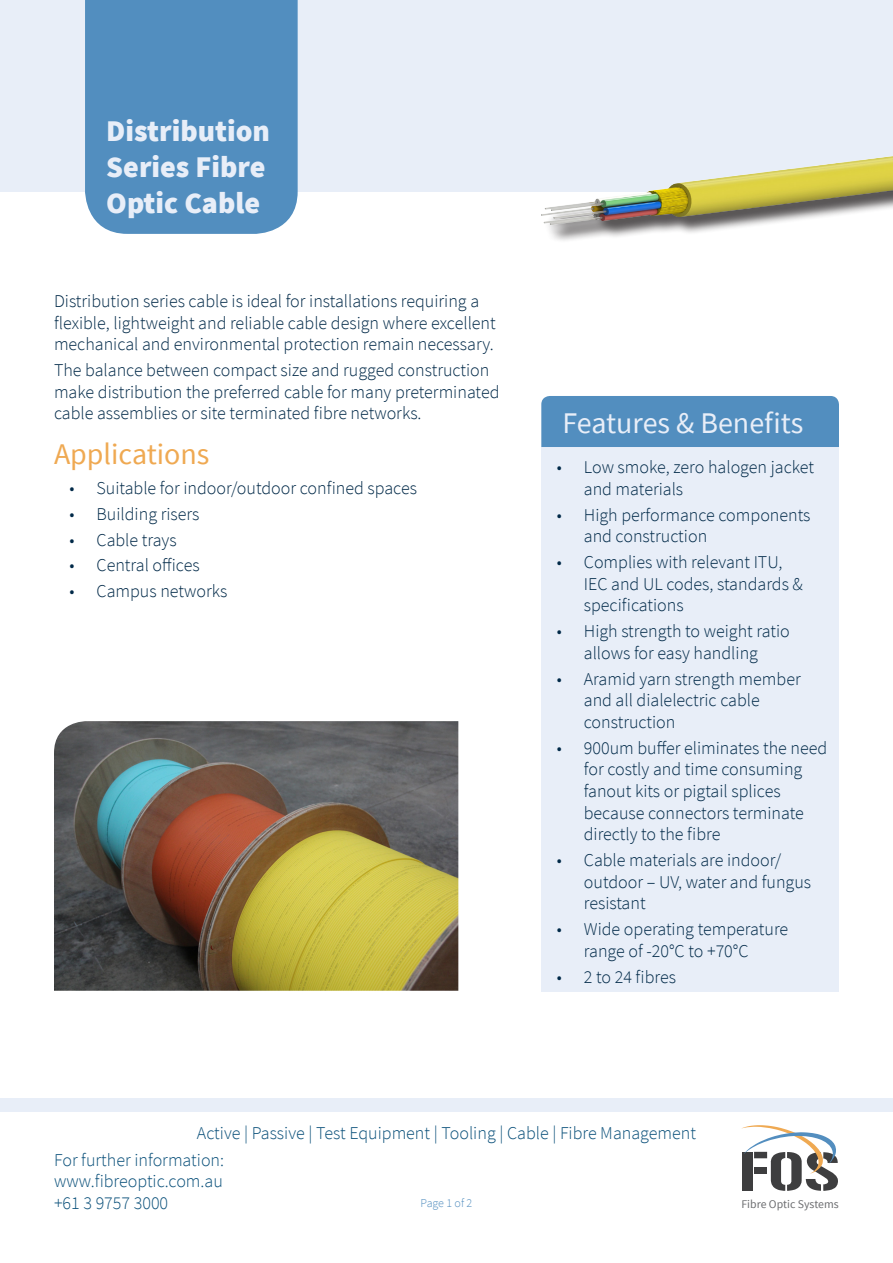
<style>
.page{position:relative;width:893px;height:1263px;background:#fff}
.page>*{position:absolute;margin:0;border:0;box-sizing:border-box;transform-origin:0 0}
.t1{font:900 30px/36px "Source Sans Pro";color:#e8eef8}
.t2{font:30px "Source Sans Pro";color:#e8eef8}
.Heading{font:30px "Source Sans Pro";color:#efa952}
.Body_Text{font:300 18px/21.6px "Source Sans Pro";color:#002948}
.t3{font:300 18px "Source Sans Pro";color:#0a507a}
.t4{font:300 12px "Source Sans Pro";letter-spacing:-.005em;color:#528ebf}
.t5{font:11.7px "Source Sans Pro";color:#6c6d70}
</style>
<div class="page">
<div style="left:0;top:0;width:893px;height:191px;background:#e8eef8"></div>
<div style="left:85px;top:0;width:213px;height:234px;background:#528ebf"></div>
<div style="left:541px;top:447px;width:298px;height:544px;background:#e8eef8"></div>
<div style="left:541px;top:396px;width:298px;height:51px;background:#528ebf"></div>
<div style="left:544px;top:159px;width:349px;height:84px;background:#231f20;opacity:.75"></div>
<img style="left:541px;top:156px;width:352px;height:69px">
<div style="left:0;top:1098px;width:893px;height:13px;background:#e8eef8"></div>
<svg style="left:741px;top:1125px;width:97px;height:66px"></svg>
<img style="left:54px;top:721px;width:404px;height:270px">
<p class="t1" style="left:106px;top:112px;width:165px">Distribution</p>
<p class="t1" style="left:106px;top:148px;width:161px">Series Fibre<br>Optic Cable</p>
<p class="Body_Text" style="left:54px;top:290px;width:443px">Distribution series cable is ideal for installations requiring a flexible, lightweight and reliable cable design where excellent mechanical and environmental protection remain necessary.</p>
<p class="Body_Text" style="left:54px;top:359px;width:447px">The balance between compact size and rugged construction make distribution the preferred cable for many preterminated cable assemblies or site terminated fibre networks.</p>
<p class="Heading" style="left:54px;top:435px;width:157px">Applications</p>
<p class="Body_Text" style="left:70px;top:477px;width:349px">• Suitable for indoor/outdoor confined spaces</p>
<p class="Body_Text" style="left:70px;top:503px;width:131px">• Building risers</p>
<p class="Body_Text" style="left:70px;top:529px;width:109px">• Cable trays</p>
<p class="Body_Text" style="left:70px;top:555px;width:132px">• Central offices</p>
<p class="Body_Text" style="left:70px;top:580px;width:159px">• Campus networks</p>
<p class="t2" style="left:563px;top:404px;width:242px">Features &amp; Benefits</p>
<p class="Body_Text" style="left:584px;top:456px;width:232px;text-indent:-27px">• Low smoke, zero halogen jacket and materials</p>
<p class="Body_Text" style="left:584px;top:504px;width:228px;text-indent:-27px">• High performance components and construction</p>
<p class="Body_Text" style="left:584px;top:551px;width:221px;text-indent:-27px">• Complies with relevant ITU,<br>IEC and UL codes, standards &amp; specifications</p>
<p class="Body_Text" style="left:557px;top:620px;width:234px;text-align:center">• High strength to weight ratio allows for easy handling</p>
<p class="Body_Text" style="left:584px;top:668px;width:218px;text-indent:-27px">• Aramid yarn strength member and all dialelectric cable construction</p>
<p class="Body_Text" style="left:584px;top:737px;width:245px;text-indent:-27px">• 900um buffer eliminates the need for costly and time consuming fanout kits or pigtail splices because connectors terminate directly to the fibre</p>
<p class="Body_Text" style="left:584px;top:849px;width:229px;text-indent:-27px">• Cable materials are indoor/ outdoor – UV, water and fungus resistant</p>
<p class="Body_Text" style="left:584px;top:918px;width:206px;text-indent:-27px">• Wide operating temperature range of -20°C to +70°C</p>
<p class="Body_Text" style="left:557px;top:966px;width:121px">• 2 to 24 fibres</p>
<p class="t3" style="left:197px;top:1122px;width:501px">Active | Passive | Test Equipment | Tooling | Cable | Fibre Management</p>
<p class="t3" style="left:54px;top:1149px;width:172px">For further information:</p>
<p class="t3" style="left:54px;top:1170px;width:170px">www.fibreoptic.com.au</p>
<p class="t3" style="left:54px;top:1192px;width:116px">+61 3 9757 3000</p>
<p class="t4" style="left:421px;top:1196px;width:53px">Page 1 of 2</p>
<p class="t5" style="left:741px;top:1197px;width:99px">Fibre Optic Systems</p>
</div>
